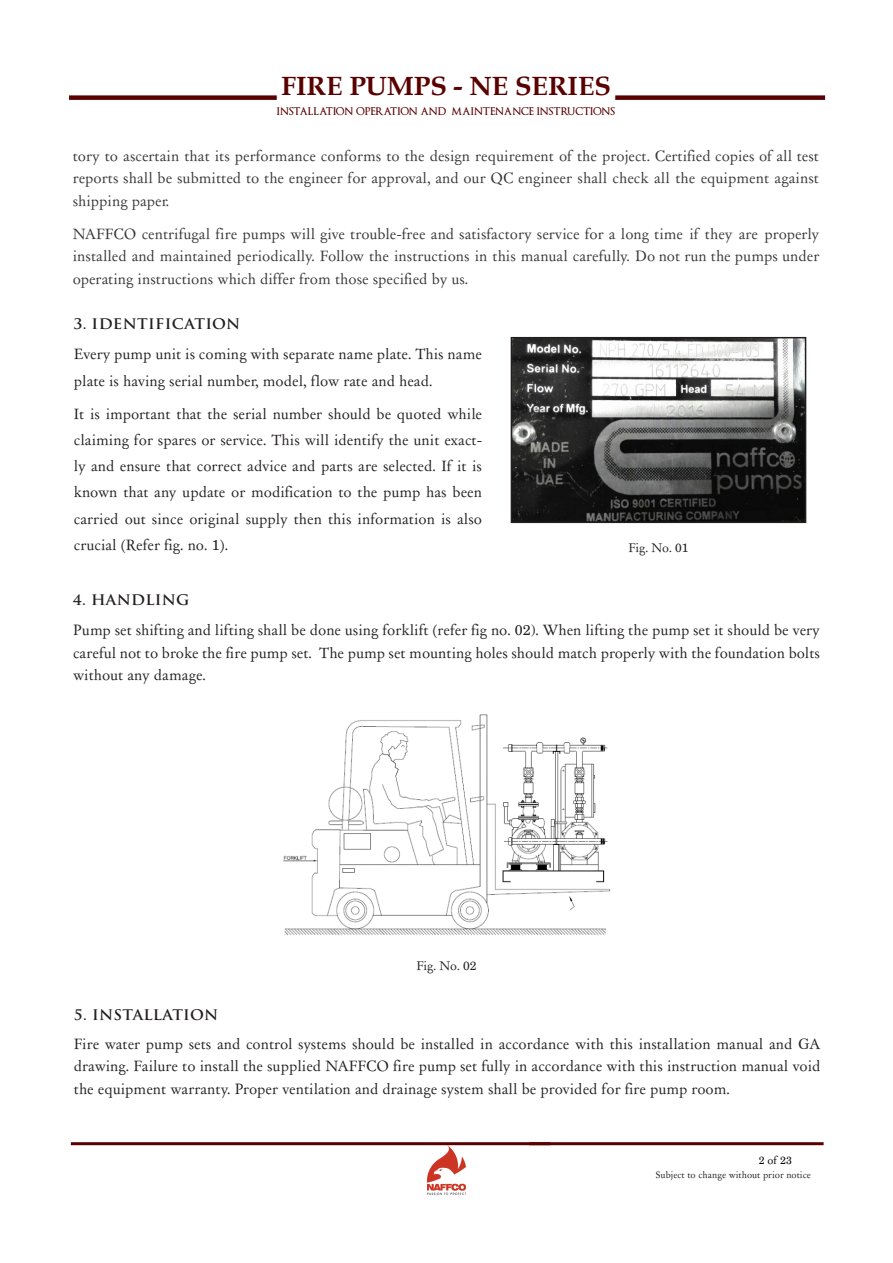
<style>
.page{position:relative;width:893px;height:1263px;background:#fff}
.page>*{position:absolute;margin:0;border:0;box-sizing:border-box;transform-origin:0 0}
.t1{font:700 27px "Queens Park";color:#5a0000}
.t2{font:14.25px/26.2px "Day Roman";color:#231f20;text-align:justify}
.t3{font:14.25px/22.5px "Day Roman";color:#373535;text-align:justify}
.t4{font:700 14.25px "Trajan Pro";letter-spacing:.02em;color:#231f20;scale:1.05 1}
.t5{font:12px "Day Roman";letter-spacing:-.02em;color:#231f20}
.t6{font:600 10.5px "Optimus Princeps";color:#5a0000}
.t7{font:10.5px "New Century Schlbk";color:#000}
.t8{font:9px "Day Roman";color:#231f20}
.s1{font-family:"New Century Schlbk"}
.s2{font-family:"Day Roman"}
</style>
<div class="page">
<img style="left:283px;top:714px;width:328px;height:221px">
<img style="left:514px;top:340px;width:289px;height:180px">
<div style="left:511px;top:337px;width:295px;height:186px;border:2px solid #231f20"></div>
<div style="left:69px;top:95px;width:208px;height:5px;background:#5a0000"></div>
<hr style="left:71px;top:1142px;width:479px;height:3px;background:#5a0000">
<hr style="left:529px;top:1142px;width:295px;height:3px;background:#5a0000">
<div style="left:615px;top:95px;width:210px;height:5px;background:#5a0000"></div>
<img style="left:428px;top:1146px;width:37px;height:49px">
<h1 class="t1" style="left:281px;top:71px;width:331px">FIRE PUMPS - NE SERIES</h1>
<p class="t6" style="left:277px;top:106px;width:340px">INSTALLATION OPERATION AND MAINTENANCE INSTRUCTIONS</p>
<p class="t3" style="left:73px;top:144px;width:748px">tory to ascertain that its performance conforms to the design requirement of the project. Certified copies of all test reports shall be submitted to the engineer for approval, and our QC engineer shall check all the equipment against shipping paper.</p>
<p class="t3" style="left:73px;top:222px;width:748px">NAFFCO centrifugal fire pumps will give trouble-free and satisfactory service for a long time if they are properly installed and maintained periodically. Follow the instructions in this manual carefully. Do not run the pumps under operating instructions which differ from those specified by us.</p>
<p class="t4" style="left:74px;top:315px;width:161px">3. IDENTIFICATION</p>
<p class="t2" style="left:74px;top:341px;width:410px">Every pump unit is coming with separate name plate. This name plate is having serial number, model, flow rate and head.</p>
<p class="t2" style="left:74px;top:400px;width:410px">It is important that the serial number should be quoted while claiming for spares or service. This will identify the unit exact&shy;ly and ensure that correct advice and parts are selected. If it is known that any update or modification to the pump has been carried out since original supply then this information is also crucial (Refer fig. no. <span class="s1">1</span>).</p>
<p class="t5" style="left:628px;top:539px;width:61px">Fig. No. <span class="s1">01</span></p>
<p class="t4" style="left:73px;top:591px;width:113px">4. HANDLING</p>
<p class="t2" style="left:73px;top:619px;width:748px;line-height:22.5px">Pump set shifting and lifting shall be done using forklift (refer fig no. <span class="s1">02)</span>. When lifting the pump set it should be very careful not to broke the fire pump set. The pump set mounting holes should match properly with the foundation bolts without any damage.</p>
<p class="t5" style="left:416px;top:958px;width:61px">Fig. No. <span class="s1">02</span></p>
<p class="t4" style="left:74px;top:1006px;width:139px">5. INSTALLATION</p>
<p class="t2" style="left:74px;top:1032px;width:748px;line-height:22.5px">Fire water pump sets and control systems should be installed in accordance with this installation manual and GA drawing. Failure to install the supplied NAFFCO fire pump set fully in accordance with this instruction manual void the equipment warranty. Proper ventilation and drainage system shall be provided for fire pump room.</p>
<p class="t7" style="left:759px;top:1153px;width:35px">2 <span class="s2">of</span> 23</p>
<p class="t8" style="left:656px;top:1168px;width:156px">Subject to change without prior notice</p>
</div>
